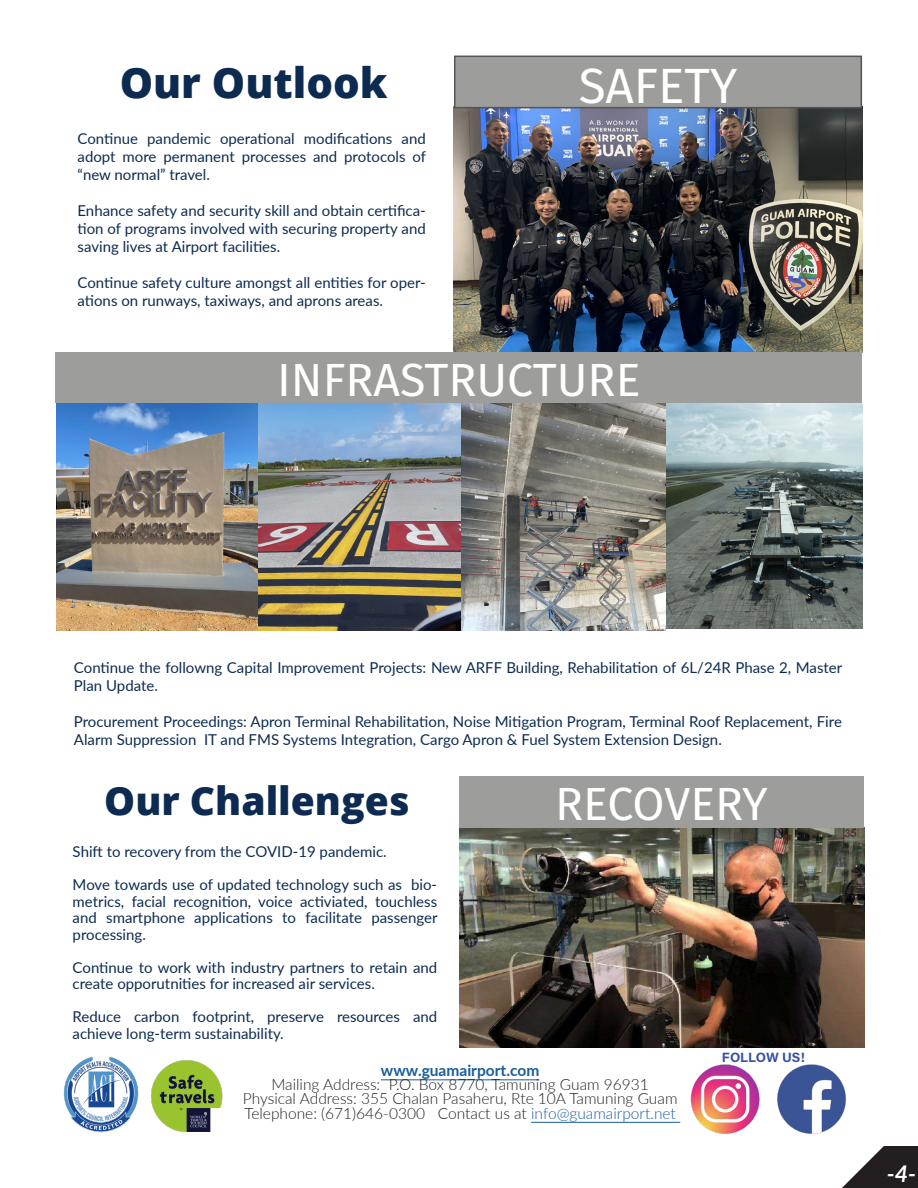
<style>
.page{position:relative;width:918px;height:1188px;background:#fff}
.page>*{position:absolute;margin:0;border:0;box-sizing:border-box;transform-origin:0 0}
.Texte_du_titre_surdi{font:49.5px "Fira Sans";color:#fff}
.Texte_du_titre_surdi-2{font:46.5px "Fira Sans";color:#fff}
.Title_-_79pt{font:800 42px "Open Sans";color:#0d2b51}
.Title_-_79pt-2{font:800 39px "Open Sans";color:#0d2b51}
.t1{font:italic 700 23.1px "Lato";color:#fff}
.Body_Text{font:300 15.45px "Lato";color:#231f20}
.Body_Text-2{font:700 15.45px "Lato";color:#175d9e}
.t2{font:15px/18px "Lato";color:#0d2b51}
.Smaller_Titles{font:700 13.5px "Acumin Pro";letter-spacing:-.005em;color:#3750a2}
.s1{color:#175d9e}
</style>
<div class="page">
<div style="left:884px;top:1146px;width:34px;height:42px;background:#231f20"></div>
<svg style="left:842px;top:1146px;width:42px;height:42px"></svg>
<img style="left:454px;top:108px;width:408px;height:244px">
<div style="left:455px;top:56px;width:406px;height:52px;background:#9d9d9c"></div>
<div style="left:454px;top:56px;width:408px;height:52px;border:2px solid #545554"></div>
<img style="left:459px;top:828px;width:405px;height:220px">
<div style="left:56px;top:352px;width:806px;height:51px;background:#9d9d9c"></div>
<div style="left:459px;top:777px;width:405px;height:51px;background:#9d9d9c"></div>
<img style="left:56px;top:403px;width:610px;height:228px">
<img style="left:660px;top:403px;width:202px;height:225px">
<hr style="left:381px;top:1079px;width:158px;height:1px;background:#175d9e">
<hr style="left:531px;top:1122px;width:149px;height:1px;background:#175d9e">
<img style="left:690px;top:1064px;width:156px;height:70px">
<img style="left:63px;top:1056px;width:76px;height:77px">
<img style="left:151px;top:1060px;width:72px;height:71px">
<p class="Title_-_79pt" style="left:120px;top:51px;width:269px">Our Outlook</p>
<p class="t2" style="left:78px;top:129px;width:350px;text-align:justify">Continue pandemic operational modifications and adopt more permanent processes and protocols of “new normal” travel.</p>
<p class="t2" style="left:78px;top:201px;width:350px;text-align:justify">Enhance safety and security skill and obtain certifica&shy;tion of programs involved with securing property and saving lives at Airport facilities.</p>
<p class="t2" style="left:78px;top:273px;width:350px">Continue safety culture amongst all entities for oper&shy;ations on runways, taxiways, and aprons areas.</p>
<p class="Texte_du_titre_surdi" style="left:579px;top:49px;width:160px">SAFETY</p>
<p class="Texte_du_titre_surdi-2" style="left:277px;top:345px;width:365px">INFRASTRUCTURE</p>
<p class="t2" style="left:74px;top:658px;width:770px">Continue the followng Capital Improvement Projects: New ARFF Building, Rehabilitation of 6L/24R Phase 2, Master<br>Plan Update.</p>
<p class="t2" style="left:74px;top:712px;width:770px">Procurement Proceedings: Apron Terminal Rehabilitation, Noise Mitigation Program, Terminal Roof Replacement, Fire<br>Alarm Suppression IT and FMS Systems Integration, Cargo Apron &amp; Fuel System Extension Design.</p>
<p class="Title_-_79pt-2" style="left:104px;top:771px;width:307px">Our Challenges</p>
<p class="t2" style="left:73px;top:842px;width:316px">Shift to recovery from the COVID-19 pandemic.</p>
<p class="t2" style="left:73px;top:876px;width:366px;line-height:16.5px;text-align:justify">Move towards use of updated technology such as bio&shy;metrics, facial recognition, voice activiated, touchless and smartphone applications to facilitate passenger processing.</p>
<p class="t2" style="left:73px;top:959px;width:366px;line-height:16.5px">Continue to work with industry partners to retain and create opporutnities for increased air services.</p>
<p class="t2" style="left:73px;top:1008px;width:366px;line-height:16.5px">Reduce carbon footprint, preserve resources and achieve long-term sustainability.</p>
<p class="Texte_du_titre_surdi-2" style="left:555px;top:769px;width:214px">RECOVERY</p>
<p class="Smaller_Titles" style="left:722px;top:1048px;width:84px">FOLLOW US!</p>
<p class="Body_Text-2" style="left:381px;top:1059px;width:160px">www.guamairport.com</p>
<p class="Body_Text" style="left:271px;top:1074px;width:379px">Mailing Address: P.O. Box 8770, Tamuning Guam 96931</p>
<p class="Body_Text" style="left:243px;top:1088px;width:436px">Physical Address: 355 Chalan Pasaheru, Rte 10A Tamuning Guam</p>
<p class="Body_Text" style="left:244px;top:1102px;width:433px">Telephone: (671)646-0300 Contact us at <span class="s1">info@guamairport.net</span></p>
<h3 class="t1" style="left:887px;top:1157px;width:31px">-4-</h3>
</div>
